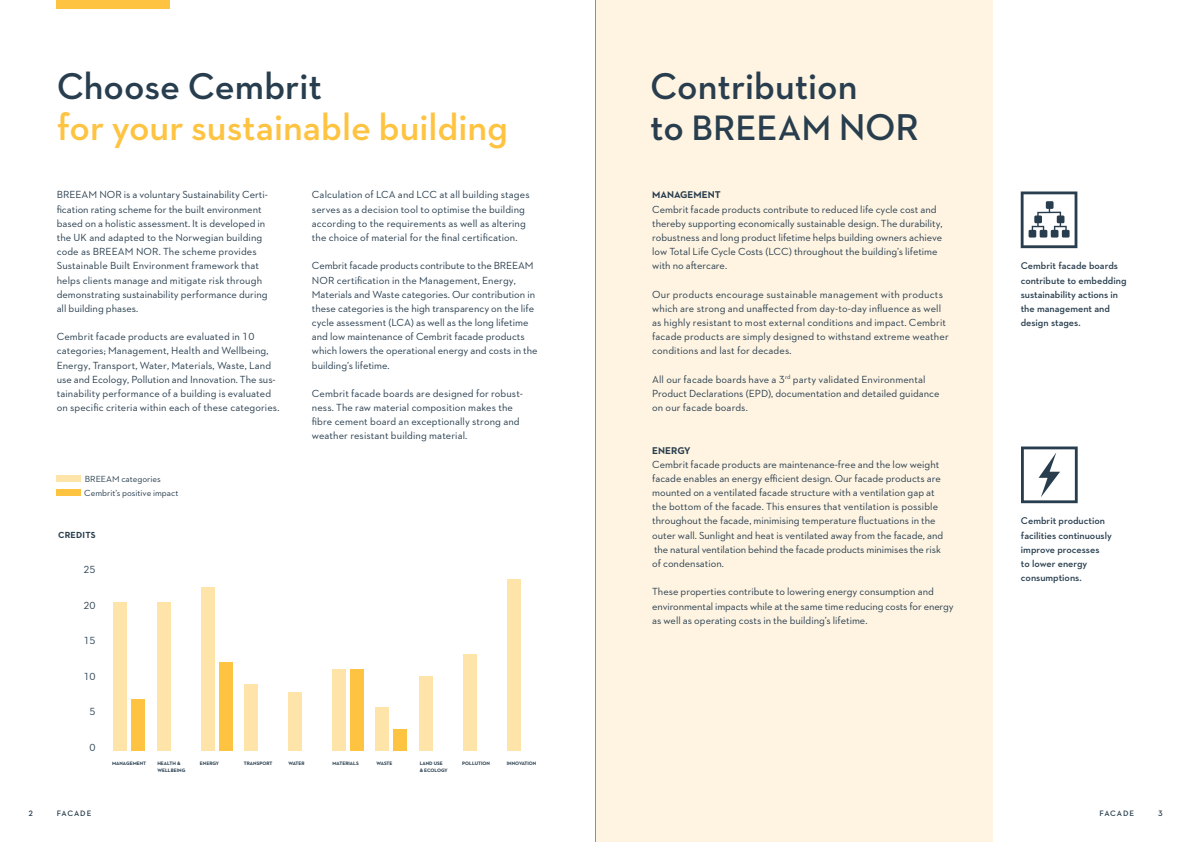
<style>
.page{position:relative;width:1191px;height:842px;background:#fff}
.page>*{position:absolute;margin:0;border:0;box-sizing:border-box;transform-origin:0 0}
.Factsheet_headline{font:600 38px "Neutraface 2 Text";color:#fec340}
.Factsheet_headline-2{font:600 38px "Neutraface 2 Text";color:#283e4e}
.Factsheet_headline-3{font:600 36px "Neutraface 2 Text";color:#283e4e}
.Cembrit_Body{font:10.5px/14.2px "Neutraface 2 Text";color:#283e4e}
.Factsheet_quality_bo{font:600 10px/14.2px "Neutraface 2 Text";color:#283e4e}
.Factsheet_mellem_ver{font:700 10px "Neutraface 2 Text";color:#283e4e}
.Factsheet_diagram_no{font:9px "Neutraface 2 Text";color:#283e4e}
.Cembrit_Body-2{font:9px "Neutraface 2 Text";color:#283e4e}
.Cembrit_Body-3{font:700 9px "Neutraface 2 Text";letter-spacing:.025em;color:#283e4e}
.t1{font:600 8px "Neutraface 2 Text";letter-spacing:.1em;color:#283e4e}
.Factsheet_mellem_ver-2{font:700 5px/7px "Neutraface 2 Text";color:#283e4e}
.s1{font-size:38px}
</style>
<div class="page">
<div style="left:57px;top:0;width:113px;height:9px;background:#fec340"></div>
<div style="left:595px;top:0;width:397px;height:842px;background:#fff4e2"></div>
<div style="left:114px;top:602px;width:13px;height:149px;background:#fee4a9"></div>
<div style="left:132px;top:699px;width:13px;height:52px;background:#fec340"></div>
<div style="left:201px;top:587px;width:13px;height:164px;background:#fee4a9"></div>
<div style="left:219px;top:662px;width:13px;height:89px;background:#fec340"></div>
<div style="left:332px;top:669px;width:13px;height:82px;background:#fee4a9"></div>
<div style="left:350px;top:669px;width:13px;height:82px;background:#fec340"></div>
<div style="left:375px;top:707px;width:14px;height:44px;background:#fee4a9"></div>
<div style="left:393px;top:729px;width:14px;height:22px;background:#fec340"></div>
<div style="left:419px;top:676px;width:13px;height:75px;background:#fee4a9"></div>
<div style="left:463px;top:654px;width:13px;height:97px;background:#fee4a9"></div>
<div style="left:507px;top:579px;width:13px;height:172px;background:#fee4a9"></div>
<div style="left:157px;top:602px;width:14px;height:149px;background:#fee4a9"></div>
<div style="left:244px;top:684px;width:14px;height:67px;background:#fee4a9"></div>
<div style="left:288px;top:692px;width:14px;height:59px;background:#fee4a9"></div>
<svg style="left:1020px;top:191px;width:57px;height:57px"></svg>
<svg style="left:1021px;top:446px;width:56px;height:57px"></svg>
<hr style="left:595px;top:0;width:1px;height:842px;background:#231f20">
<div style="left:57px;top:475px;width:24px;height:7px;background:#fee4a9"></div>
<div style="left:57px;top:489px;width:24px;height:7px;background:#fec340"></div>
<p class="Factsheet_headline-2" style="left:57px;top:62px;width:267px">Choose Cembrit</p>
<p class="Factsheet_headline" style="left:57px;top:103px;width:453px">for your sustainable building</p>
<p class="Cembrit_Body" style="left:57px;top:188px;width:213px">BREEAM NOR is a voluntary Sustainability Certi&shy;fication rating scheme for the built environment based on a holistic assessment. It is developed in the UK and adapted to the Norwegian building code as BREEAM NOR. The scheme provides Sustainable Built Environment framework that helps clients manage and mitigate risk through demonstrating sustainability performance during all building phases.</p>
<p class="Cembrit_Body" style="left:57px;top:329px;width:224px">Cembrit facade products are evaluated in 10 categories; Management, Health and Wellbeing, Energy, Transport, Water, Materials, Waste, Land use and Ecology, Pollution and Innovation. The sus&shy;tainability performance of a building is evaluated on specific criteria within each of these categories.</p>
<p class="Cembrit_Body-2" style="left:85px;top:473px;width:77px">BREEAM categories</p>
<p class="Factsheet_diagram_no" style="left:84px;top:487px;width:96px">Cembrit’s positive impact</p>
<p class="Cembrit_Body-3" style="left:58px;top:529px;width:39px">CREDITS</p>
<p class="Cembrit_Body" style="left:83px;top:563px;width:14px">25</p>
<p class="Cembrit_Body" style="left:83px;top:598px;width:14px">20</p>
<p class="Cembrit_Body" style="left:83px;top:634px;width:14px">15</p>
<p class="Cembrit_Body" style="left:83px;top:669px;width:14px">10</p>
<p class="Cembrit_Body" style="left:90px;top:705px;width:8px">5</p>
<p class="Cembrit_Body" style="left:90px;top:740px;width:8px">0</p>
<p class="Cembrit_Body" style="left:312px;top:188px;width:219px">Calculation of LCA and LCC at all building stages serves as a decision tool to optimise the building according to the requirements as well as altering the choice of material for the final certification.</p>
<p class="Cembrit_Body" style="left:312px;top:258px;width:227px">Cembrit facade products contribute to the BREEAM NOR certification in the Management, Energy, Materials and Waste categories. Our contribution in these categories is the high transparency on the life cycle assessment (LCA) as well as the long lifetime and low maintenance of Cembrit facade products which lowers the operational energy and costs in the building’s lifetime.</p>
<p class="Cembrit_Body" style="left:312px;top:386px;width:213px">Cembrit facade boards are designed for robust&shy;ness. The raw material composition makes the fibre cement board an exceptionally strong and weather resistant building material.</p>
<p class="Factsheet_mellem_ver-2" style="left:112px;top:760px;width:36px">MANAGEMENT</p>
<p class="Factsheet_mellem_ver-2" style="left:157px;top:760px;width:29px">HEALTH &amp;<br>WELLBEING</p>
<p class="Factsheet_mellem_ver-2" style="left:200px;top:760px;width:21px">ENERGY</p>
<p class="Factsheet_mellem_ver-2" style="left:244px;top:760px;width:30px">TRANSPORT</p>
<p class="Factsheet_mellem_ver-2" style="left:288px;top:760px;width:18px">WATER</p>
<p class="Factsheet_mellem_ver-2" style="left:332px;top:760px;width:28px">MATERIALS</p>
<p class="Factsheet_mellem_ver-2" style="left:376px;top:760px;width:18px">WASTE</p>
<p class="Factsheet_mellem_ver-2" style="left:420px;top:760px;width:30px">LAND USE<br>&amp; ECOLOGY</p>
<p class="Factsheet_mellem_ver-2" style="left:462px;top:760px;width:29px">POLLUTION</p>
<p class="Factsheet_mellem_ver-2" style="left:507px;top:760px;width:31px">INNOVATION</p>
<p class="Factsheet_headline-2" style="left:650px;top:62px;width:209px">Contribution</p>
<p class="Factsheet_headline-3" style="left:650px;top:105px;width:270px"><span class="s1">to</span> BREEAM <span class="s1">NOR</span></p>
<p class="Factsheet_mellem_ver" style="left:652px;top:189px;width:70px">MANAGEMENT</p>
<p class="Cembrit_Body" style="left:652px;top:202px;width:292px">Cembrit facade products contribute to reduced life cycle cost and thereby supporting economically sustainable design. The durability, robustness and long product lifetime helps building owners achieve low Total Life Cycle Costs (LCC) throughout the building’s lifetime with no aftercare.</p>
<p class="Cembrit_Body" style="left:652px;top:287px;width:298px">Our products encourage sustainable management with products which are strong and unaffected from day-to-day influence as well as highly resistant to most external conditions and impact. Cembrit facade products are simply designed to withstand extreme weather conditions and last for decades.</p>
<p class="Cembrit_Body" style="left:652px;top:372px;width:289px">All our facade boards have a 3<sup>rd</sup> party validated Environmental<br>Product Declarations (EPD), documentation and detailed guidance on our facade boards.</p>
<p class="Factsheet_mellem_ver" style="left:652px;top:444px;width:40px">ENERGY</p>
<p class="Cembrit_Body" style="left:652px;top:457px;width:292px">Cembrit facade products are maintenance-free and the low weight facade enables an energy efficient design. Our facade products are mounted on a ventilated facade structure with a ventilation gap at the bottom of the facade. This ensures that ventilation is possible throughout the facade, minimising temperature fluctuations in the outer wall. Sunlight and heat is ventilated away from the facade, and the natural ventilation behind the facade products minimises the risk of condensation.</p>
<p class="Cembrit_Body" style="left:652px;top:584px;width:303px">These properties contribute to lowering energy consumption and environmental impacts while at the same time reducing costs for energy as well as operating costs in the building’s lifetime.</p>
<p class="Factsheet_quality_bo" style="left:1020px;top:259px;width:107px">Cembrit facade boards contribute to embedding sustainability actions in the management and design stages.</p>
<p class="Factsheet_quality_bo" style="left:1021px;top:514px;width:92px">Cembrit production facilities continuously improve processes<br>to lower energy consumptions.</p>
<p class="t1" style="left:28px;top:808px;width:6px">2</p>
<p class="t1" style="left:57px;top:808px;width:36px">FACADE</p>
<p class="t1" style="left:1099px;top:808px;width:36px">FACADE</p>
<p class="t1" style="left:1158px;top:808px;width:6px">3</p>
</div>
